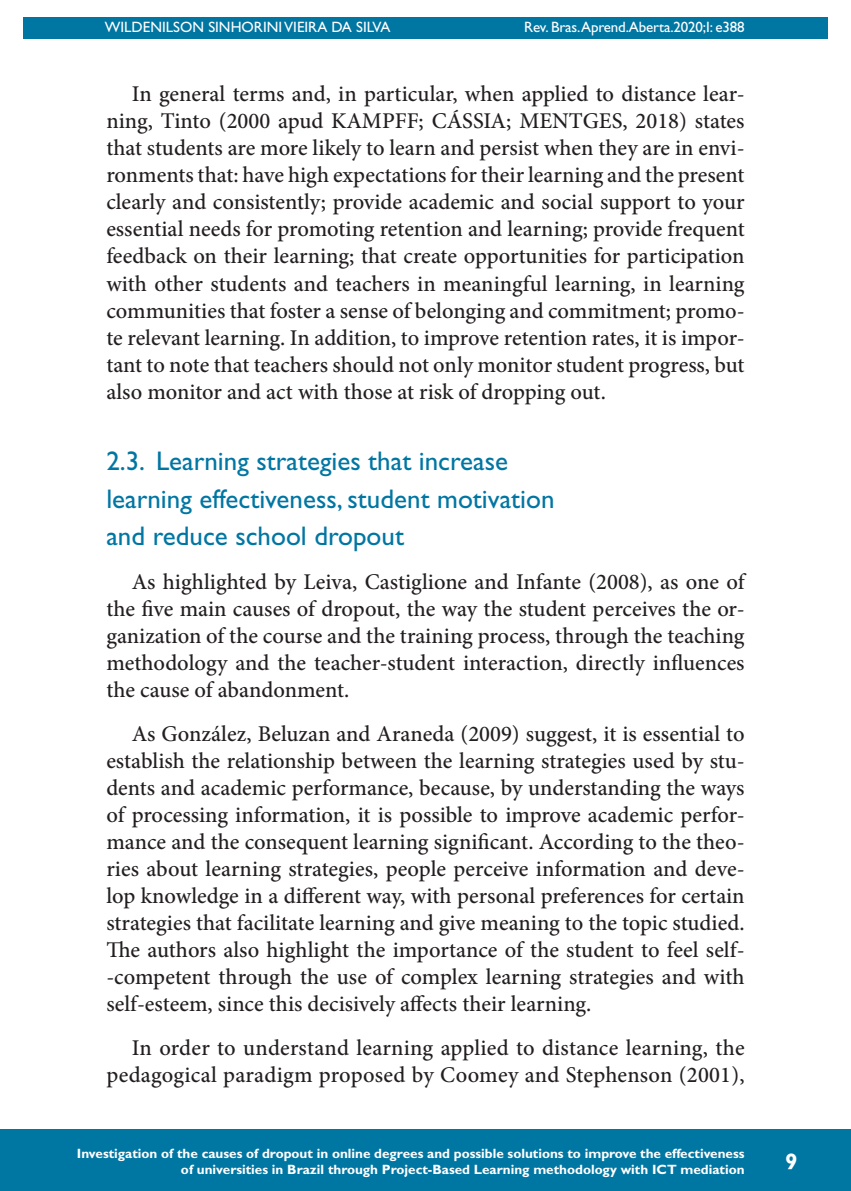
<style>
.page{position:relative;width:851px;height:1191px;background:#fff}
.page>*{position:absolute;margin:0;border:0;box-sizing:border-box;transform-origin:0 0}
.t1{font:27px/37.5px "Gill Sans Std";color:#0076a3}
.Texto_corrido{font:500 22.5px/27px "Minion Pro";color:#231f20;text-align:justify}
.t2{font:700 22.5px "Gill Sans Std";color:#fff}
.t3{font:15px "Gill Sans Std";color:#fff}
.t4{font:700 13.5px/16.2px "Gill Sans Std";color:#fff;text-align:right}
</style>
<div class="page">
<hr style="left:104px;top:0;width:1px;height:467px;background:#0076a3">
<div style="left:23px;top:17px;width:804px;height:21px;background:#0076a3"></div>
<div style="left:0;top:1129px;width:850px;height:62px;background:#0076a3"></div>
<p class="t3" style="left:105px;top:18px;width:287px">WILDENILSON SINHORINI VIEIRA DA SILVA</p>
<p class="t3" style="left:524px;top:18px;width:222px">Rev. Bras.Aprend.Aberta.2020;I: e388</p>
<p class="Texto_corrido" style="left:106px;top:81px;width:639px;text-indent:26px">In general terms and, in particular, when applied to distance lear&shy;ning, Tinto (2000 apud KAMPFF; CÁSSIA; MENTGES, 2018) states that students are more likely to learn and persist when they are in envi&shy;ronments that: have high expectations for their learning and the present clearly and consistently; provide academic and social support to your essential needs for promoting retention and learning; provide frequent feedback on their learning; that create opportunities for participation with other students and teachers in meaningful learning, in learning communities that foster a sense of belonging and commitment; promo&shy;te relevant learning. In addition, to improve retention rates, it is impor&shy;tant to note that teachers should not only monitor student progress, but also monitor and act with those at risk of dropping out.</p>
<p class="t1" style="left:106px;top:442px;width:449px">2.3. Learning strategies that increase learning effectiveness, student motivation and reduce school dropout</p>
<p class="Texto_corrido" style="left:106px;top:568px;width:639px;text-indent:26px">As highlighted by Leiva, Castiglione and Infante (2008), as one of the five main causes of dropout, the way the student perceives the or&shy;ganization of the course and the training process, through the teaching methodology and the teacher-student interaction, directly influences the cause of abandonment.</p>
<p class="Texto_corrido" style="left:106px;top:720px;width:639px;text-indent:26px">As González, Beluzan and Araneda (2009) suggest, it is essential to establish the relationship between the learning strategies used by stu&shy;dents and academic performance, because, by understanding the ways of processing information, it is possible to improve academic perfor&shy;mance and the consequent learning significant. According to the theo&shy;ries about learning strategies, people perceive information and deve&shy;lop knowledge in a different way, with personal preferences for certain strategies that facilitate learning and give meaning to the topic studied.<br>The authors also highlight the importance of the student to feel self--competent through the use of complex learning strategies and with self-esteem, since this decisively affects their learning.</p>
<p class="Texto_corrido" style="left:106px;top:1034px;width:639px;text-align:right">In order to understand learning applied to distance learning, the pedagogical paradigm proposed by Coomey and Stephenson (2001),</p>
<p class="t4" style="left:77px;top:1145px;width:669px">Investigation of the causes of dropout in online degrees and possible solutions to improve the effectiveness of universities in Brazil through Project-Based Learning methodology with ICT mediation</p>
<p class="t2" style="left:785px;top:1148px;width:14px">9</p>
</div>
